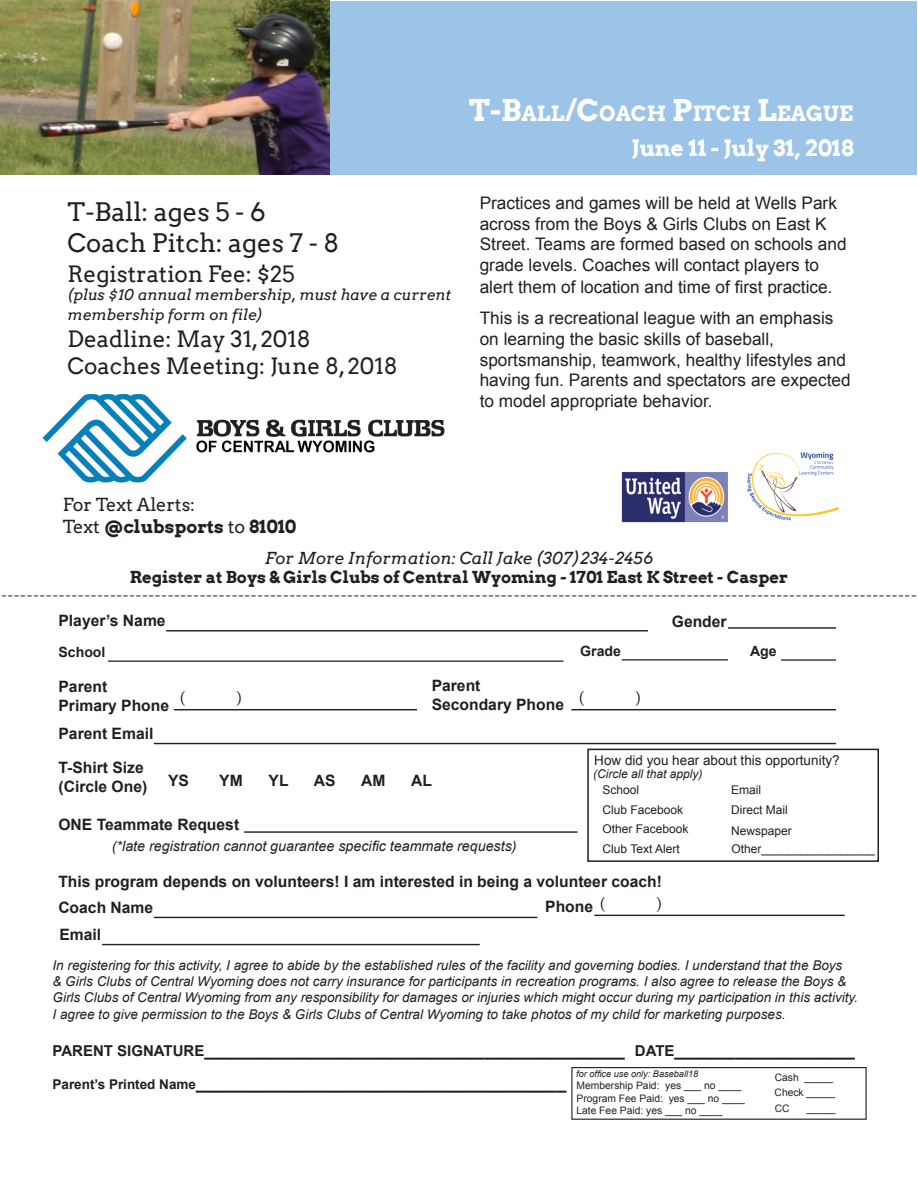
<style>
.page{position:relative;width:918px;height:1188px;background:#fff}
.page>*{position:absolute;margin:0;border:0;box-sizing:border-box;transform-origin:0 0}
.t1{font:25.5px "Arvo";color:#231f20}
.t2{font:22.5px "Arvo";color:#231f20}
.t3{font:700 22.5px "Arvo";color:#fff}
.t4{font:700 21px "Arvo";color:#fff}
.t5{font:18px "Minion Pro";color:#231f20}
.t6{font:700 18px "Arial";color:#231f20}
.t7{font:700 18px "Arvo";color:#231f20}
.t8{font:18px "Arvo";color:#231f20}
.t9{font:17.25px/20.9px "Arial";color:#231f20}
.t10{font:17.1px "Minion Pro";color:#231f20}
.t11{font:700 16.5px "Arvo";color:#231f20}
.t12{font:italic 16.5px "Arvo";color:#231f20}
.t13{font:700 15.6px "Arial";color:#231f20}
.t14{font:italic 15px/19.8px "Arvo";color:#231f20}
.t15{font:italic 14.25px "Arial";color:#231f20}
.t16{font:700 14.1px "Arial";color:#231f20}
.t17{font:italic 13.5px/16.2px "Arial";color:#231f20}
.t18{font:13.5px "Arial";color:#231f20}
.t19{font:12px "Arial";color:#231f20}
.t20{font:italic 12px "Arial";color:#231f20}
.t21{font:10.35px "Arial";color:#231f20}
.t22{font:italic 9.15px "Arial";color:#231f20}
.s1{font-size:30px}
.s2{font-weight:400}
.s3{font-size:15px}
.s4{font-size:13.5px}
</style>
<div class="page">
<div style="left:1px;top:1px;width:916px;height:174px;background:#9bc4e8"></div>
<img style="left:42px;top:393px;width:403px;height:90px">
<hr style="left:166px;top:630px;width:482px;height:1px;background:#231f20">
<hr style="left:108px;top:660px;width:455px;height:2px;background:#231f20">
<hr style="left:622px;top:659px;width:106px;height:1px;background:#231f20">
<hr style="left:174px;top:709px;width:243px;height:1px;background:#231f20">
<hr style="left:571px;top:709px;width:265px;height:1px;background:#231f20">
<hr style="left:154px;top:743px;width:682px;height:1px;background:#231f20">
<hr style="left:594px;top:915px;width:251px;height:1px;background:#231f20">
<hr style="left:102px;top:944px;width:378px;height:1px;background:#231f20">
<hr style="left:781px;top:659px;width:55px;height:2px;background:#231f20">
<div style="left:571px;top:1067px;width:296px;height:53px;border:1px solid #231f20"></div>
<img style="left:747px;top:452px;width:93px;height:69px">
<img style="left:622px;top:472px;width:106px;height:50px">
<img style="left:0;top:0;width:330px;height:175px">
<div style="left:587px;top:749px;width:292px;height:113px;border:2px solid #231f20"></div>
<hr style="left:728px;top:627px;width:108px;height:2px;background:#231f20">
<hr style="left:244px;top:831px;width:334px;height:2px;background:#231f20">
<hr style="left:154px;top:917px;width:383px;height:1px;background:#231f20">
<p class="t4" style="left:469px;top:101px;width:386px"><span class="s1">T-B</span>ALL<span class="s1">/C</span>OACH <span class="s1">P</span>ITC H <span class="s1">L</span>EAGUE</p>
<p class="t1" style="left:68px;top:197px;width:200px">T-Ball: ages 5 - 6</p>
<p class="t1" style="left:68px;top:227px;width:273px">Coach Pitch: ages 7 - 8</p>
<p class="t2" style="left:68px;top:261px;width:229px">Registration Fee: $25</p>
<p class="t14" style="left:68px;top:285px;width:385px">(plus $10 annual membership, must have a current membership form on file)</p>
<p class="t2" style="left:68px;top:326px;width:245px">Deadline: May 31, 2018</p>
<p class="t2" style="left:68px;top:353px;width:332px">Coaches Meeting: June 8, 2018</p>
<p class="t3" style="left:632px;top:133px;width:224px">June 11 - July 31, 2018</p>
<p class="t9" style="left:480px;top:193px;width:368px">Practices and games will be held at Wells Park across from the Boys &amp; Girls Clubs on East K Street. Teams are formed based on schools and grade levels. Coaches will contact players to alert them of location and time of first practice.</p>
<p class="t9" style="left:480px;top:308px;width:355px">This is a recreational league with an emphasis on learning the basic skills of baseball,</p>
<p class="t9" style="left:480px;top:349px;width:373px">sportsmanship, teamwork, healthy lifestyles and having fun. Parents and spectators are expected to model appropriate behavior.</p>
<p class="t8" style="left:63px;top:494px;width:134px">For Text Alerts:</p>
<p class="t7" style="left:63px;top:515px;width:235px"><span class="s2">Text</span> @clubsports <span class="s2">to</span> 81010</p>
<p class="t12" style="left:265px;top:547px;width:390px">For More Information: Call Jake (307)234-2456</p>
<p class="t11" style="left:130px;top:567px;width:660px">Register at Boys &amp; Girls Clubs of Central Wyoming - 1701 East K Street - Casper</p>
<p class="t13" style="left:58px;top:610px;width:109px">Player’s Name</p>
<p class="t16" style="left:58px;top:643px;width:49px">School</p>
<p class="t16" style="left:580px;top:642px;width:42px">Grade</p>
<p class="t13" style="left:58px;top:677px;width:50px">Parent</p>
<p class="t13" style="left:58px;top:696px;width:112px">Primary Phone</p>
<p class="t5" style="left:1px;top:582px;width:918px">-----------------------------------------------------------------------------------------------------------------------------------------------</p>
<p class="t13" style="left:672px;top:611px;width:56px">Gender</p>
<p class="t16" style="left:750px;top:642px;width:28px">Age</p>
<p class="t13" style="left:432px;top:675px;width:50px">Parent</p>
<p class="t13" style="left:432px;top:694px;width:134px">Secondary Phone</p>
<p class="t10" style="left:579px;top:687px;width:7px">(</p>
<p class="t10" style="left:635px;top:687px;width:7px">)</p>
<p class="t10" style="left:180px;top:687px;width:7px">(</p>
<p class="t10" style="left:236px;top:687px;width:7px">)</p>
<p class="t13" style="left:58px;top:724px;width:96px">Parent Email</p>
<p class="t18" style="left:594px;top:751px;width:247px">How did you hear about this opportunity?</p>
<p class="t19" style="left:603px;top:782px;width:38px">School</p>
<p class="t19" style="left:603px;top:802px;width:82px">Club Facebook</p>
<p class="t19" style="left:603px;top:821px;width:88px">Other Facebook</p>
<p class="t19" style="left:603px;top:841px;width:79px">Club Text Alert</p>
<p class="t13" style="left:58px;top:758px;width:87px">T-Shirt Size</p>
<p class="t13" style="left:58px;top:776px;width:90px">(Circle One)</p>
<p class="t20" style="left:593px;top:766px;width:111px">(Circle all that apply)</p>
<p class="t13" style="left:168px;top:770px;width:22px">YS</p>
<p class="t13" style="left:219px;top:770px;width:25px">YM</p>
<p class="t13" style="left:269px;top:770px;width:22px">YL</p>
<p class="t13" style="left:314px;top:770px;width:23px">AS</p>
<p class="t13" style="left:361px;top:770px;width:26px">AM</p>
<p class="t13" style="left:411px;top:770px;width:22px">AL</p>
<p class="t13" style="left:58px;top:814px;width:182px">ONE Teammate Request</p>
<p class="t15" style="left:112px;top:837px;width:406px">(*late registration cannot guarantee specific teammate requests)</p>
<p class="t13" style="left:58px;top:871px;width:605px">This program depends on volunteers! I am interested in being a volunteer coach!</p>
<p class="t13" style="left:58px;top:897px;width:96px">Coach Name</p>
<p class="t19" style="left:731px;top:782px;width:31px">Email</p>
<p class="t19" style="left:731px;top:802px;width:58px">Direct Mail</p>
<p class="t19" style="left:731px;top:822px;width:62px">Newspaper</p>
<p class="t19" style="left:731px;top:841px;width:145px">Other_________________</p>
<p class="t13" style="left:545px;top:896px;width:49px">Phone</p>
<p class="t10" style="left:600px;top:892px;width:7px">(</p>
<p class="t10" style="left:656px;top:892px;width:7px">)</p>
<p class="t13" style="left:59px;top:925px;width:43px">Email</p>
<p class="t17" style="left:52px;top:957px;width:807px">In registering for this activity, I agree to abide by the established rules of the facility and governing bodies. I understand that the Boys<br>&amp; Girls Clubs of Central Wyoming does not carry insurance for participants in recreation programs. I also agree to release the Boys &amp; Girls Clubs of Central Wyoming from any responsibility for damages or injuries which might occur during my participation in this activity.<br>I agree to give permission to the Boys &amp; Girls Clubs of Central Wyoming to take photos of my child for marketing purposes.</p>
<p class="t6" style="left:52px;top:1038px;width:804px"><span class="s3">PARENT SIGNATURE</span>__________________________________________ <span class="s3">DATE</span>__________________</p>
<p class="t6" style="left:52px;top:1071px;width:515px"><span class="s4">Parent’s Printed Name</span>_____________________________________</p>
<p class="t22" style="left:576px;top:1068px;width:124px">for office use only: Baseball18</p>
<p class="t21" style="left:577px;top:1078px;width:166px">Membership Paid: yes ___ no ____</p>
<p class="t21" style="left:577px;top:1091px;width:170px">Program Fee Paid: yes ___ no ____</p>
<p class="t21" style="left:775px;top:1070px;width:60px">Cash _____</p>
<p class="t21" style="left:775px;top:1085px;width:62px">Check _____</p>
<p class="t21" style="left:576px;top:1104px;width:148px">Late Fee Paid: yes ___ no ____</p>
<p class="t21" style="left:775px;top:1101px;width:16px">CC</p>
<p class="t21" style="left:807px;top:1101px;width:30px">_____</p>
</div>
